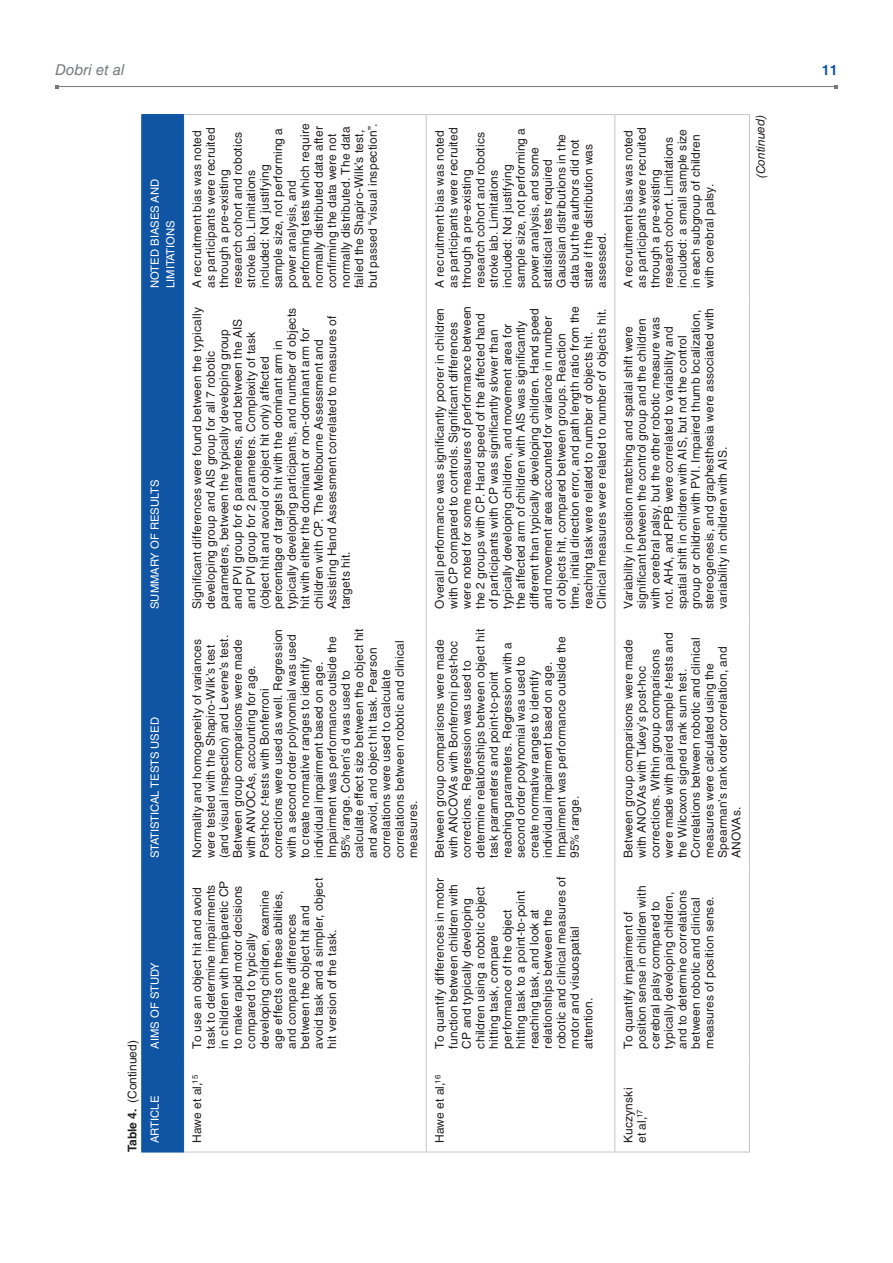
<style>
.page{position:relative;width:893px;height:1263px;background:#fff}
.page>*{position:absolute;margin:0;border:0;box-sizing:border-box;transform-origin:0 0}
.t1{font:italic 15px "Helvetica LT Std";color:#76787b}
.t2{font:700 14.25px "Helvetica LT Std";color:#1055a4}
.t3{font:12px/13.5px "Helvetica LT Std";letter-spacing:.015em;color:#231f20}
.t4{font:italic 12px "Helvetica LT Std";letter-spacing:-.01em;color:#231f20}
.t5{font:11.25px/15.8px "Helvetica LT Std";color:#fff}
.s1{font-weight:700}
.s2{font-style:italic}
</style>
<div class="page">
<hr style="left:57px;top:86px;width:779px;height:1px;background:#76787b">
<div style="left:142px;top:115px;width:41px;height:1037px;background:#1055a4"></div>
<hr style="left:141px;top:1057px;width:1px;height:95px;background:#1055a4">
<hr style="left:142px;top:1152px;width:41px;height:1px;background:#1055a4">
<hr style="left:183px;top:1057px;width:1px;height:95px;background:#1055a4">
<hr style="left:141px;top:867px;width:1px;height:190px;background:#1055a4">
<hr style="left:142px;top:1057px;width:41px;height:1px;background:#1055a4">
<hr style="left:183px;top:867px;width:1px;height:190px;background:#1055a4">
<hr style="left:141px;top:618px;width:1px;height:249px;background:#1055a4">
<hr style="left:142px;top:867px;width:41px;height:1px;background:#1055a4">
<hr style="left:183px;top:618px;width:1px;height:249px;background:#1055a4">
<hr style="left:141px;top:297px;width:1px;height:321px;background:#1055a4">
<hr style="left:142px;top:618px;width:41px;height:1px;background:#1055a4">
<hr style="left:183px;top:297px;width:1px;height:321px;background:#1055a4">
<hr style="left:141px;top:114px;width:1px;height:183px;background:#1055a4">
<hr style="left:142px;top:297px;width:41px;height:1px;background:#1055a4">
<hr style="left:142px;top:114px;width:41px;height:1px;background:#1055a4">
<hr style="left:183px;top:114px;width:1px;height:183px;background:#1055a4">
<hr style="left:184px;top:1152px;width:242px;height:1px;background:#c5c6c8">
<hr style="left:184px;top:114px;width:242px;height:1px;background:#c5c6c8">
<hr style="left:426px;top:1057px;width:1px;height:95px;background:#c5c6c8">
<hr style="left:427px;top:1152px;width:187px;height:1px;background:#c5c6c8">
<hr style="left:426px;top:867px;width:1px;height:190px;background:#c5c6c8">
<hr style="left:426px;top:618px;width:1px;height:249px;background:#c5c6c8">
<hr style="left:426px;top:297px;width:1px;height:321px;background:#c5c6c8">
<hr style="left:426px;top:114px;width:1px;height:183px;background:#c5c6c8">
<hr style="left:427px;top:114px;width:187px;height:1px;background:#c5c6c8">
<hr style="left:614px;top:1057px;width:1px;height:95px;background:#c5c6c8">
<hr style="left:615px;top:1152px;width:134px;height:1px;background:#c5c6c8">
<hr style="left:614px;top:867px;width:1px;height:190px;background:#c5c6c8">
<hr style="left:614px;top:618px;width:1px;height:249px;background:#c5c6c8">
<hr style="left:614px;top:297px;width:1px;height:321px;background:#c5c6c8">
<hr style="left:614px;top:114px;width:1px;height:183px;background:#c5c6c8">
<hr style="left:615px;top:114px;width:134px;height:1px;background:#c5c6c8">
<hr style="left:749px;top:1057px;width:1px;height:95px;background:#c5c6c8">
<hr style="left:749px;top:867px;width:1px;height:190px;background:#c5c6c8">
<hr style="left:749px;top:618px;width:1px;height:249px;background:#c5c6c8">
<hr style="left:749px;top:297px;width:1px;height:321px;background:#c5c6c8">
<hr style="left:749px;top:114px;width:1px;height:183px;background:#c5c6c8">
<p class="t1" style="left:55px;top:61px;width:71px">Dobri et al</p>
<p class="t2" style="left:822px;top:61px;width:17px">11</p>
<p class="t5" style="left:147px;top:288px;width:110px;rotate:-90deg">Notedbiasesand limitations</p>
<p class="t5" style="left:147px;top:609px;width:129px;rotate:-90deg">Summary of results</p>
<p class="t5" style="left:147px;top:858px;width:141px;rotate:-90deg">Statisticaltestsused</p>
<p class="t3" style="left:126px;top:1152px;width:113px;rotate:-90deg"><span class="s1">Table 4.</span> (Continued)</p>
<p class="t5" style="left:147px;top:1048px;width:88px;rotate:-90deg">Aims of study</p>
<p class="t5" style="left:147px;top:1143px;width:47px;rotate:-90deg">Article</p>
<p class="t3" style="left:190px;top:288px;width:166px;rotate:-90deg">A recruitment bias was noted as participants were recruited through a pre-existing research cohort and robotics stroke lab. Limitations included: Not justifying sample size, not performing a power analysis, and performing tests which require normally distributed data after confirming the data were not normally distributed. The data failed the Shapiro-Wilk’s test, but passed “visual inspection”.</p>
<p class="t3" style="left:190px;top:609px;width:303px;rotate:-90deg">Significant differences were found between the typically developing group and AIS group for all 7 robotic parameters, between the typically developing group and PVI group for 6 parameters, and between the AIS and PVI group for 2 parameters. Complexity of task (object hit and avoid or object hit only) affected percentage of targets hit with the dominant arm in typically developing participants, and number of objects hit with either the dominant or non-dominant arm for children with CP. The Melbourne Assessment and Assisting Hand Assessment correlated to measures of targets hit.</p>
<p class="t3" style="left:190px;top:858px;width:231px;rotate:-90deg">Normality and homogeneity of variances were tested with the Shapiro-Wilk’s test (and visual inspection) and Levene’s test.<br>Between group comparisons were made with ANVOCAs, accounting for age.<br>Post-hoc <span class="s2">t</span>-tests with Bonferroni corrections were used as well. Regression with a second order polynomial was used to create normative ranges to identify individual impairment based on age.<br>Impairment was performance outside the 95% range. Cohen’s d was used to calculate effect size between the object hit and avoid, and object hit task. Pearson correlations were used to calculate correlations between robotic and clinical measures.</p>
<p class="t3" style="left:190px;top:1048px;width:172px;rotate:-90deg">To use an object hit and avoid task to determine impairments in children with hemiparetic CP to make rapid motor decisions compared to typically developing children, examine age effects on these abilities, and compare differences between the object hit and avoid task and a simpler, object hit version of the task.</p>
<p class="t3" style="left:190px;top:1143px;width:69px;rotate:-90deg">Hawe et al,<sup>15</sup></p>
<p class="t3" style="left:433px;top:288px;width:162px;rotate:-90deg">A recruitment bias was noted as participants were recruited through a pre-existing research cohort and robotics stroke lab. Limitations included: Not justifying sample size, not performing a power analysis, and some statistical tests required<br>Gaussian distributions in the data but the authors did not state if the distribution was assessed.</p>
<p class="t3" style="left:433px;top:609px;width:304px;rotate:-90deg">Overall performance was significantly poorer in children with CP compared to controls. Significant differences were noted for some measures of performance between the 2 groups with CP. Hand speed of the affected hand of participants with CP was significantly slower than typically developing children, and movement area for the affected arm of children with AIS was significantly different than typically developing children. Hand speed and movement area accounted for variance in number of objects hit, compared between groups. Reaction time, initial direction error, and path length ratio from the reaching task were related to number of objects hit.<br>Clinical measures were related to number of objects hit.</p>
<p class="t3" style="left:433px;top:858px;width:231px;rotate:-90deg">Between group comparisons were made with ANCOVAs with Bonferroni post-hoc corrections. Regression was used to determine relationships between object hit task parameters and point-to-point reaching parameters. Regression with a second order polynomial was used to create normative ranges to identify individual impairment based on age.<br>Impairment was performance outside the 95% range.</p>
<p class="t3" style="left:433px;top:1048px;width:173px;rotate:-90deg">To quantify differences in motor function between children with<br>CP and typically developing children using a robotic object hitting task, compare performance of the object hitting task to a point-to-point reaching task, and look at relationships between the robotic and clinical measures of motor and visuospatial attention.</p>
<p class="t3" style="left:433px;top:1143px;width:69px;rotate:-90deg">Hawe et al,<sup>16</sup></p>
<p class="t3" style="left:621px;top:288px;width:162px;rotate:-90deg">A recruitment bias was noted as participants were recruited through a pre-existing research cohort. Limitations included: a small sample size in each subgroup of children with cerebral palsy.</p>
<p class="t3" style="left:621px;top:609px;width:302px;rotate:-90deg">Variability in position matching and spatial shift were significant between the control group and the children with cerebral palsy, but the other robotic measure was not. AHA, and PPB were correlated to variability and spatial shift in children with AIS, but not the control group or children with PVI. Impaired thumb localization, stereogenesis, and graphesthesia were associated with variability in children with AIS.</p>
<p class="t3" style="left:621px;top:858px;width:227px;rotate:-90deg">Between group comparisons were made with ANOVAs with Tukey’s post-hoc corrections. Within group comparisons were made with paired sample <span class="s2">t</span>-tests and the Wilcoxon signed rank sum test.<br>Correlations between robotic and clinical measures were calculated using the Spearman’s rank order correlation, and ANOVAs.</p>
<p class="t3" style="left:621px;top:1048px;width:164px;rotate:-90deg">To quantify impairment of position sense in children with cerebral palsy compared to typically developing children, and to determine correlations between robotic and clinical measures of position sense.</p>
<p class="t4" style="left:754px;top:178px;width:66px;rotate:-90deg">(Continued)</p>
<p class="t3" style="left:621px;top:1143px;width:57px;rotate:-90deg">Kuczynski et al,<sup>17</sup></p>
</div>
